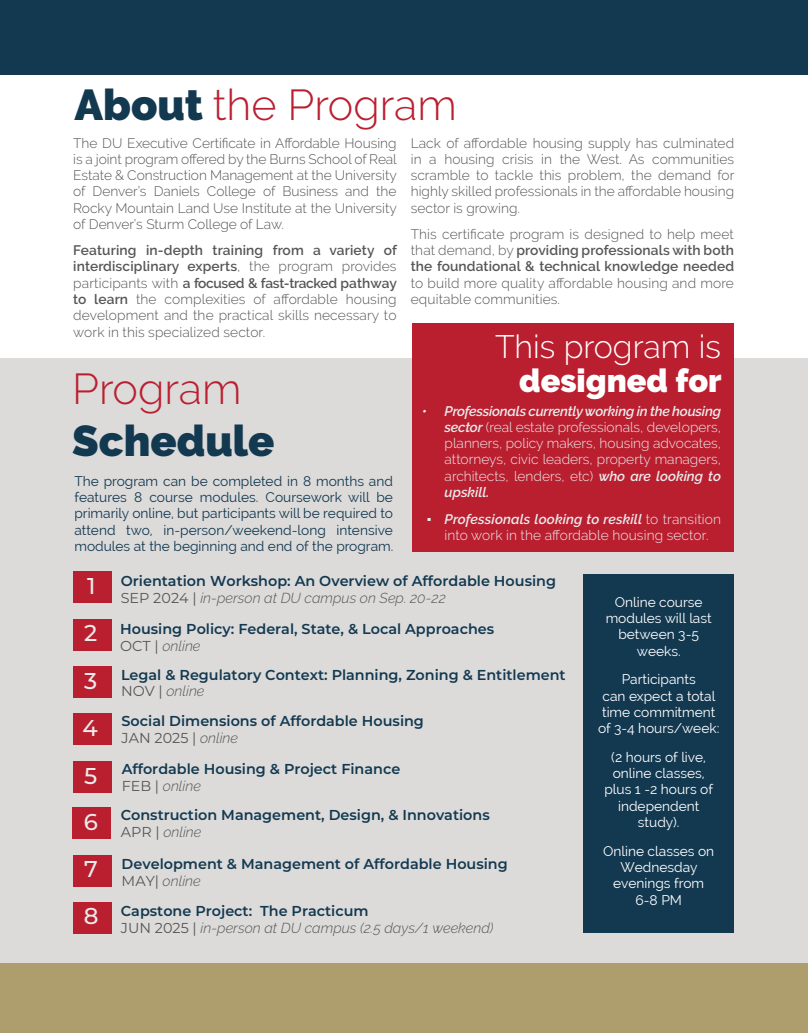
<style>
.page{position:relative;width:808px;height:1033px;background:#fff}
.page>*{position:absolute;margin:0;border:0;box-sizing:border-box;transform-origin:0 0}
.t1{font:300 43.12px "Raleway";color:#ba1f30}
.t2{font:900 43.12px "Raleway";color:#133951}
.t3{font:300 32.38px "Raleway";color:#fff}
.t4{font:900 32.38px "Raleway";color:#fff}
.t5{font:500 22.88px/47.1px "Montserrat";color:#ebebec}
.t6{font:600 14.38px/17px "Montserrat";color:#133951}
.t7{font:italic 300 14.38px "Raleway";color:#565656}
.t8{font:300 13.75px/16.2px "Raleway";letter-spacing:.005em;color:#565656;text-align:justify}
.t9{font:300 13.75px/16.2px "Raleway";color:#ebebec;text-align:justify}
.t10{font:13.75px/16.2px "Raleway";color:#133951;text-align:justify}
.t11{font:13.75px/16.2px "Raleway";color:#fff;text-align:center}
.t12{font:600 13.75px/16.2px "Raleway";letter-spacing:.005em;color:#565656;text-align:justify}
.s1{font-weight:900;color:#133951}
.s2{font-weight:600}
.s3{font-weight:300}
.s4{font-weight:600;font-style:italic}
.s5{font-family:"Times New Roman";font-weight:400}
.s6{font-family:"Montserrat";font-weight:400;font-style:normal}
.s7{font-weight:400;color:#565656}
.s8{font-family:"Raleway";font-weight:300;font-style:italic;color:#565656}
</style>
<div class="page">
<div style="left:0;top:0;width:808px;height:75px;background:#133951"></div>
<div style="left:0;top:358px;width:808px;height:675px;background:#dcdbda"></div>
<div style="left:0;top:963px;width:808px;height:70px;background:#ae9e6e"></div>
<div style="left:412px;top:323px;width:322px;height:228px;background:#ba1f30"></div>
<div style="left:73px;top:571px;width:38px;height:32px;background:#ba1f30"></div>
<div style="left:73px;top:619px;width:38px;height:31px;background:#ba1f30"></div>
<div style="left:73px;top:666px;width:38px;height:32px;background:#ba1f30"></div>
<div style="left:73px;top:713px;width:38px;height:32px;background:#ba1f30"></div>
<div style="left:73px;top:761px;width:38px;height:31px;background:#ba1f30"></div>
<div style="left:73px;top:807px;width:38px;height:32px;background:#ba1f30"></div>
<div style="left:73px;top:855px;width:38px;height:31px;background:#ba1f30"></div>
<div style="left:73px;top:901px;width:38px;height:32px;background:#ba1f30"></div>
<div style="left:583px;top:574px;width:151px;height:358px;background:#133951"></div>
<h1 class="t1" style="left:74px;top:80px;width:384px"><span class="s1">About</span> the Program</h1>
<p class="t8" style="left:73px;top:135px;width:325px">The DU Executive Certificate in Affordable Housing is a joint program offered by the Burns School of Real Estate &amp; Construction Management at the University of Denver’s Daniels College of Business and the Rocky Mountain Land Use Institute at the University of Denver’s Sturm College of Law.</p>
<p class="t8" style="left:73px;top:242px;width:325px"><span class="s2">Featuring in-depth training from a variety of interdisciplinary experts</span>, the program provides participants with <span class="s2">a focused &amp; fast-tracked pathway to learn</span> the complexities of affordable housing development and the practical skills necessary to work in this specialized sector.</p>
<h1 class="t1" style="left:72px;top:364px;width:171px">Program</h1>
<h1 class="t2" style="left:72px;top:415px;width:204px">Schedule</h1>
<p class="t10" style="left:74px;top:473px;width:320px">The program can be completed in 8 months and features 8 course modules. Coursework will be primarily online, but participants will be required to attend two, in-person/weekend-long intensive modules at the beginning and end of the program.</p>
<p class="t8" style="left:411px;top:135px;width:325px">Lack of affordable housing supply has culminated in a housing crisis in the West. As communities scramble to tackle this problem, the demand for highly skilled professionals in the affordable housing sector is growing.</p>
<p class="t12" style="left:411px;top:226px;width:325px"><span class="s3">This certificate program is designed to help meet that demand, by</span> providing professionals with both the foundational &amp; technical knowledge needed</p>
<p class="t8" style="left:411px;top:275px;width:325px">to build more quality affordable housing and more equitable communities.</p>
<h2 class="t3" style="left:495px;top:327px;width:227px">This program is</h2>
<h2 class="t4" style="left:519px;top:361px;width:204px">designed for</h2>
<p class="t9" style="left:444px;top:402px;width:278px;text-indent:-22px"><span class="s4">• Professionals currently working in the housing sector</span> (real estate professionals, developers, planners, policy makers, housing advocates, attorneys, civic leaders, property managers, architects, lenders, etc) <span class="s4">who are looking to upskill.</span></p>
<p class="t9" style="left:427px;top:511px;width:296px;text-align:center"><span class="s5">▪</span> <span class="s4">Professionals looking to reskill</span> to transition into work in the affordable housing sector.</p>
<h3 class="t5" style="left:82px;top:561px;width:18px">1<br>2<br>3<br>4<br>5<br>6<br>7<br>8</h3>
<p class="t6" style="left:121px;top:571px;width:437px">Orientation Workshop: An Overview of Affordable Housing</p>
<p class="t7" style="left:121px;top:589px;width:326px"><span class="s6">SEP 2024 |</span> in-person at DU campus on Sep. 20-22</p>
<p class="t6" style="left:120px;top:619px;width:375px">Housing Policy: Federal, State, &amp; Local Approaches</p>
<p class="t7" style="left:120px;top:637px;width:82px"><span class="s6">OCT |</span> online</p>
<p class="t6" style="left:121px;top:665px;width:446px">Legal &amp; Regulatory Context: Planning, Zoning &amp; Entitlement</p>
<p class="t7" style="left:121px;top:683px;width:85px"><span class="s6">NOV |</span> online</p>
<p class="t6" style="left:121px;top:711px;width:304px">Social Dimensions of Affordable Housing<br><span class="s7">JAN 2025 |</span> <span class="s8">online</span></p>
<p class="t6" style="left:122px;top:760px;width:280px">Affordable Housing &amp; Project Finance</p>
<p class="t7" style="left:122px;top:777px;width:81px"><span class="s6">FEB |</span> online</p>
<p class="t6" style="left:121px;top:805px;width:370px">Construction Management, Design, &amp; Innovations</p>
<p class="t7" style="left:121px;top:823px;width:82px"><span class="s6">APR |</span> online</p>
<p class="t6" style="left:122px;top:854px;width:387px">Development &amp; Management of Affordable Housing</p>
<p class="t7" style="left:122px;top:872px;width:81px"><span class="s6">MAY|</span> online</p>
<p class="t6" style="left:121px;top:901px;width:249px">Capstone Project: The Practicum</p>
<p class="t7" style="left:121px;top:919px;width:374px"><span class="s6">JUN 2025 |</span> in-person at DU campus (2.5 days/1 weekend)</p>
<p class="t11" style="left:605px;top:594px;width:107px">Online course modules will last between 3-5 weeks.</p>
<p class="t11" style="left:598px;top:671px;width:123px">Participants<br>can expect a total time commitment of 3-4 hours/week:</p>
<p class="t11" style="left:604px;top:749px;width:110px">(2 hours of live, online classes, plus 1 -2 hours of independent study).</p>
<p class="t11" style="left:603px;top:842px;width:112px">Online classes on<br>Wednesday evenings from<br>6-8 PM</p>
</div>
